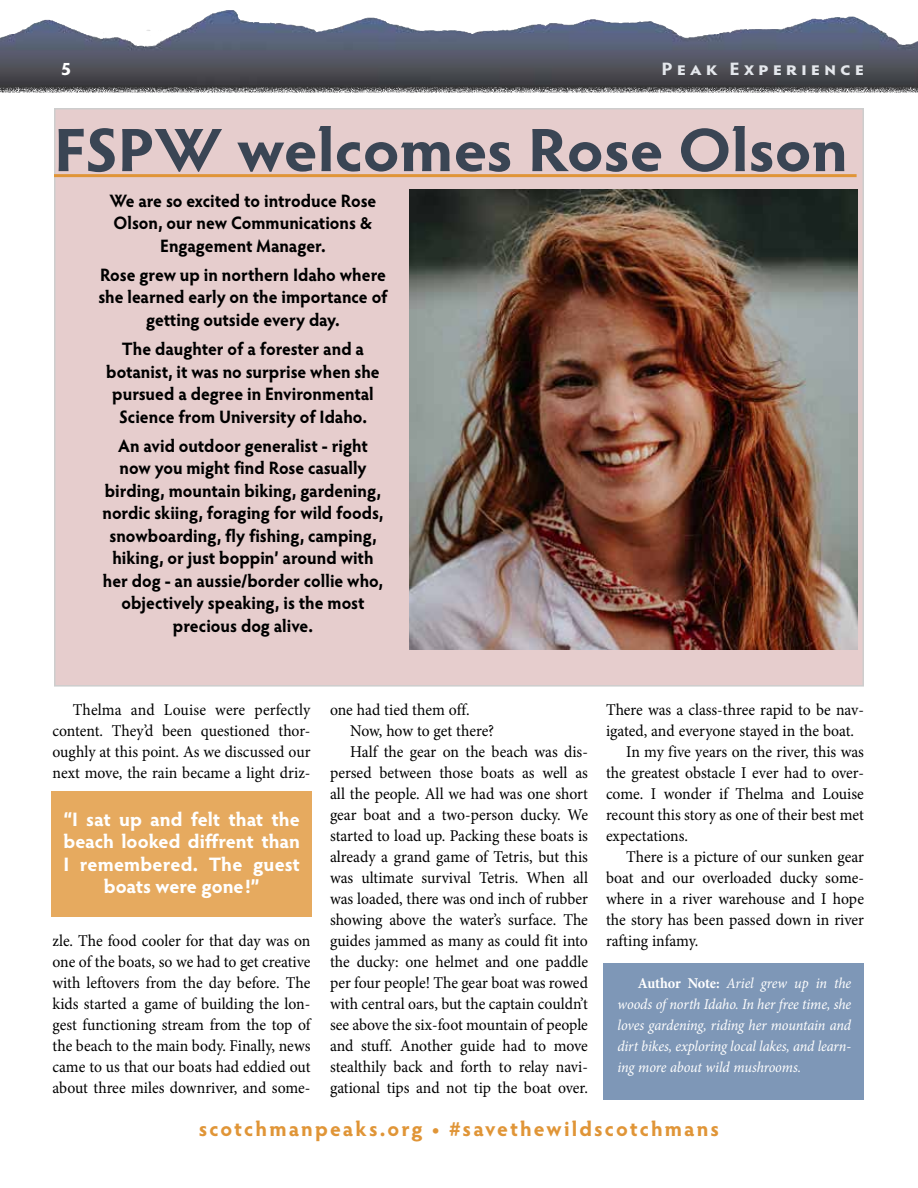
<style>
.page{position:relative;width:918px;height:1188px;background:#fff}
.page>*{position:absolute;margin:0;border:0;box-sizing:border-box;transform-origin:0 0}
.t1{font:700 61.5px "Hypatia Sans Pro";letter-spacing:-.015em;color:#3a4554;scale:1.06 1}
.t2{font:700 21px "Hypatia Sans Pro";color:#e09537}
.t3{font:700 19.5px/22.5px "Hypatia Sans Pro";color:#fff;text-align:center}
.t4{font:700 18px/22.5px "Hypatia Sans Pro";color:#000;text-align:center;scale:.95 1}
.t5{font:700 18px "Hypatia Sans Pro";letter-spacing:.2em;color:#e4e7ec;scale:1.1 1}
.t6{font:700 18px "Hypatia Sans Pro";color:#fff;scale:1.1 1}
.t7{font:16.5px/21px "Minion Pro";color:#000;text-align:justify;scale:.95 1}
.t8{font:italic 15px/21px "Minion Pro";letter-spacing:-.01em;color:#fff;text-align:justify;scale:.95 1}
.s1{font-weight:700;font-style:normal}
</style>
<div class="page">
<img style="left:0;top:10px;width:918px;height:83px">
<div style="left:55px;top:109px;width:808px;height:577px;background:#e6cdcd"></div>
<img style="left:410px;top:190px;width:448px;height:460px">
<div style="left:603px;top:963px;width:261px;height:136px;background:#7e97b7"></div>
<hr style="left:54px;top:174px;width:803px;height:3px;background:#e09537">
<div style="left:51px;top:791px;width:261px;height:125px;background:#e6aa5f"></div>
<p class="t6" style="left:61px;top:56px;width:11px">5</p>
<p class="t5" style="left:662px;top:56px;width:186px">Peak Experience</p>
<h1 class="t1" style="left:54px;top:106px;width:751px">FSPW welcomes Rose Olson</h1>
<p class="t4" style="left:110px;top:188px;width:282px">We are so excited to introduce Rose<br>Olson, our new Communications &amp;<br>Engagement Manager.</p>
<p class="t4" style="left:98px;top:262px;width:306px">Rose grew up in northern Idaho where she learned early on the importance of getting outside every day.</p>
<p class="t4" style="left:106px;top:337px;width:289px">The daughter of a forester and a botanist, it was no surprise when she pursued a degree in Environmental Science from University of Idaho.</p>
<p class="t4" style="left:102px;top:433px;width:298px">An avid outdoor generalist - right now you might find Rose casually birding, mountain biking, gardening, nordic skiing, foraging for wild foods, snowboarding, fly fishing, camping, hiking, or just boppin’ around with her dog - an aussie/border collie who, objectively speaking, is the most precious dog alive.</p>
<p class="t7" style="left:52px;top:700px;width:273px;text-indent:20px">Thelma and Louise were perfectly content. They’d been questioned thor&shy;oughly at this point. As we discussed our next move, the rain became a light driz-</p>
<p class="t3" style="left:63px;top:807px;width:238px">“I sat up and felt that the beach looked diffrent than<br>I remembered. The guest boats were gone!”</p>
<p class="t7" style="left:52px;top:931px;width:273px">zle. The food cooler for that day was on one of the boats, so we had to get creative with leftovers from the day before. The kids started a game of building the lon&shy;gest functioning stream from the top of the beach to the main body. Finally, news came to us that our boats had eddied out about three miles downriver, and some-</p>
<p class="t7" style="left:330px;top:700px;width:148px">one had tied them off.</p>
<p class="t7" style="left:350px;top:721px;width:153px">Now, how to get there?</p>
<p class="t7" style="left:350px;top:742px;width:252px">Half the gear on the beach was dis-</p>
<p class="t7" style="left:330px;top:763px;width:273px">persed between those boats as well as</p>
<p class="t7" style="left:330px;top:784px;width:273px">all the people. All we had was one short</p>
<p class="t7" style="left:330px;top:805px;width:273px">gear boat and a two-person ducky. We</p>
<p class="t7" style="left:330px;top:826px;width:273px">started to load up. Packing these boats is</p>
<p class="t7" style="left:330px;top:847px;width:273px">already a grand game of Tetris, but this</p>
<p class="t7" style="left:330px;top:868px;width:273px">was ultimate survival Tetris. When all</p>
<p class="t7" style="left:330px;top:889px;width:273px">was loaded, there was ond inch of rubber</p>
<p class="t7" style="left:330px;top:910px;width:273px">showing above the water’s surface. The</p>
<p class="t7" style="left:330px;top:931px;width:273px">guides jammed as many as could fit into</p>
<p class="t7" style="left:330px;top:952px;width:273px">the ducky: one helmet and one paddle</p>
<p class="t7" style="left:330px;top:973px;width:273px">per four people! The gear boat was rowed</p>
<p class="t7" style="left:330px;top:994px;width:273px">with central oars, but the captain couldn’t</p>
<p class="t7" style="left:330px;top:1015px;width:273px">see above the six-foot mountain of people</p>
<p class="t7" style="left:330px;top:1036px;width:273px">and stuff. Another guide had to move</p>
<p class="t7" style="left:330px;top:1057px;width:273px">stealthily back and forth to relay navi-</p>
<p class="t7" style="left:330px;top:1078px;width:273px">gational tips and not tip the boat over.</p>
<p class="t7" style="left:606px;top:700px;width:273px">There was a class-three rapid to be nav-</p>
<p class="t7" style="left:606px;top:721px;width:263px">igated, and everyone stayed in the boat.</p>
<p class="t7" style="left:626px;top:742px;width:252px">In my five years on the river, this was</p>
<p class="t7" style="left:606px;top:763px;width:273px">the greatest obstacle I ever had to over-</p>
<p class="t7" style="left:606px;top:784px;width:273px">come. I wonder if Thelma and Louise</p>
<p class="t7" style="left:606px;top:805px;width:273px">recount this story as one of their best met</p>
<p class="t7" style="left:606px;top:826px;width:88px">expectations.</p>
<p class="t7" style="left:626px;top:847px;width:252px">There is a picture of our sunken gear</p>
<p class="t7" style="left:606px;top:868px;width:273px">boat and our overloaded ducky some-</p>
<p class="t7" style="left:606px;top:889px;width:273px">where in a river warehouse and I hope</p>
<p class="t7" style="left:606px;top:910px;width:273px">the story has been passed down in river</p>
<p class="t7" style="left:606px;top:931px;width:99px">rafting infamy.</p>
<p class="t8" style="left:618px;top:973px;width:248px;text-indent:20px"><span class="s1">Author Note:</span> Ariel grew up in the woods of north Idaho. In her free time, she loves gardening, riding her mountain and dirt bikes, exploring local lakes, and learn&shy;ing more about wild mushrooms.</p>
<p class="t2" style="left:199px;top:1114px;width:522px">scotchmanpeaks.org • #savethewildscotchmans</p>
</div>
